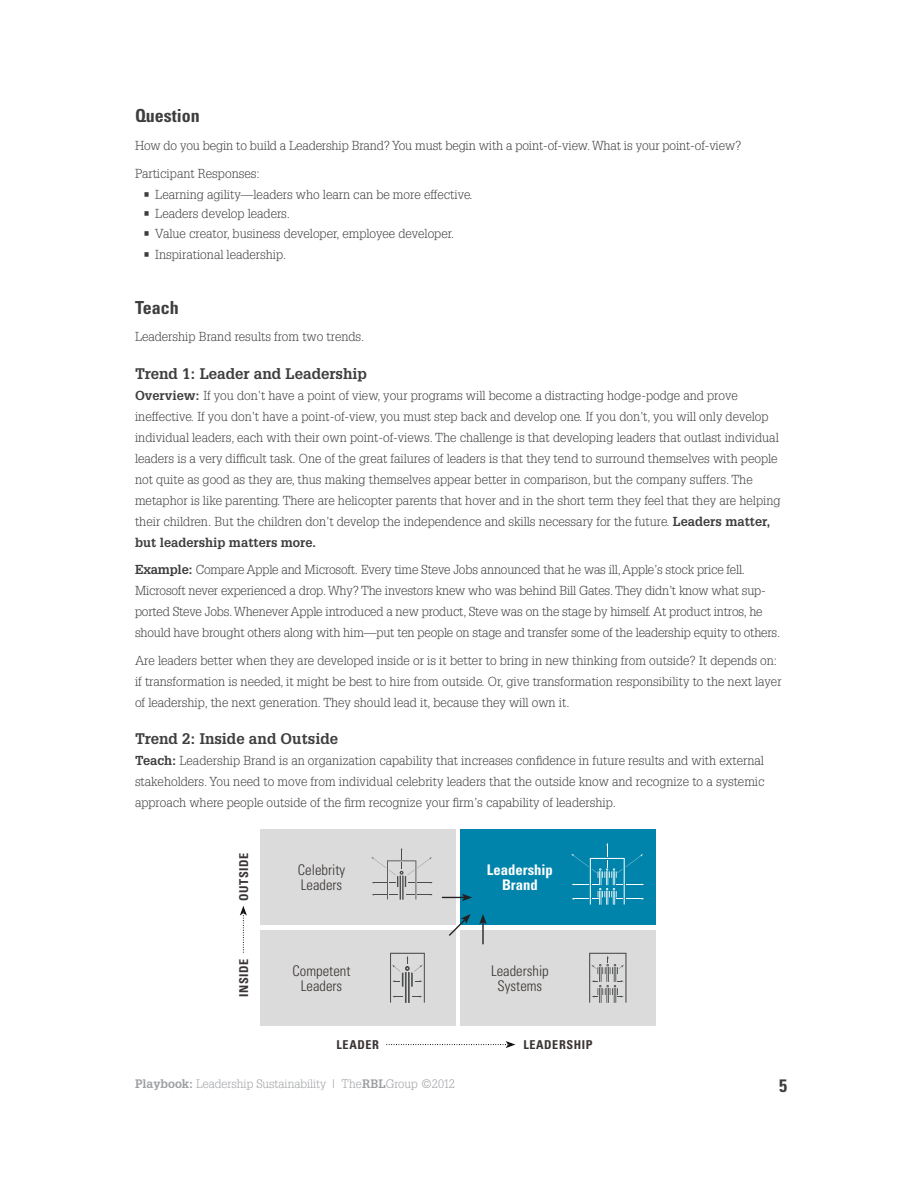
<style>
.page{position:relative;width:918px;height:1188px;background:#fff}
.page>*{position:absolute;margin:0;border:0;box-sizing:border-box;transform-origin:0 0}
.heading_2{font:700 condensed 18px "Univers";color:#3e3e3f}
.heading_3{font:700 15px "Glypha";color:#3e3e3f}
.t1{font:300 condensed 14.7px/14.7px "Univers";color:#3a3434}
.t2{font:700 condensed 14.7px "Univers";color:#fff}
.body{font:300 12.75px/21px "Glypha";color:#3e3e3f}
.bulleted_list{font:300 12.75px "Glypha";color:#3e3e3f}
.t3{font:700 condensed 12.15px "Univers";letter-spacing:.05em;color:#3a3434}
.t4{font:300 12px "Glypha";color:#9d9fa2}
.s1{font-weight:700}
.s2{font-weight:400}
</style>
<div class="page">
<div style="left:260px;top:829px;width:196px;height:96px;background:#dadbda"></div>
<div style="left:460px;top:829px;width:196px;height:96px;background:#0084ac"></div>
<div style="left:260px;top:930px;width:196px;height:96px;background:#dadbda"></div>
<div style="left:460px;top:930px;width:196px;height:96px;background:#dadbda"></div>
<svg style="left:390px;top:953px;width:35px;height:50px"></svg>
<svg style="left:371px;top:847px;width:62px;height:53px"></svg>
<svg style="left:589px;top:953px;width:38px;height:50px"></svg>
<svg style="left:571px;top:842px;width:73px;height:63px"></svg>
<div style="left:239px;top:903px;width:10px;height:51px;background:#231f20;opacity:.5"></div>
<div style="left:386px;top:1040px;width:132px;height:10px;background:#231f20;opacity:.5"></div>
<svg style="left:442px;top:894px;width:30px;height:7px"></svg>
<hr style="left:482px;top:922px;width:2px;height:22px;background:#231f20">
<svg style="left:479px;top:914px;width:8px;height:10px"></svg>
<svg style="left:449px;top:914px;width:22px;height:22px"></svg>
<p class="heading_2" style="left:135px;top:105px;width:66px">Question</p>
<p class="body" style="left:135px;top:135px;width:608px">How do you begin to build a Leadership Brand? You must begin with a point-of-view. What is your point-of-view?</p>
<p class="body" style="left:135px;top:163px;width:126px">Participant Responses:</p>
<p class="bulleted_list" style="left:143px;top:187px;width:331px">• Learning agility—leaders who learn can be more effective.</p>
<p class="bulleted_list" style="left:143px;top:207px;width:148px">• Leaders develop leaders.</p>
<p class="bulleted_list" style="left:143px;top:226px;width:313px">• Value creator, business developer, employee developer.</p>
<p class="bulleted_list" style="left:143px;top:247px;width:145px">• Inspirational leadership.</p>
<p class="heading_2" style="left:135px;top:296px;width:45px">Teach</p>
<p class="body" style="left:135px;top:327px;width:231px">Leadership Brand results from two trends.</p>
<p class="heading_3" style="left:135px;top:364px;width:234px">Trend 1: Leader and Leadership</p>
<p class="body" style="left:135px;top:385px;width:647px"><span class="s1">Overview:</span> If you don’t have a point of view, your programs will become a distracting hodge-podge and prove ineffective. If you don’t have a point-of-view, you must step back and develop one. If you don’t, you will only develop individual leaders, each with their own point-of-views. The challenge is that developing leaders that outlast individual leaders is a very difficult task. One of the great failures of leaders is that they tend to surround themselves with people not quite as good as they are, thus making themselves appear better in comparison, but the company suffers. The metaphor is like parenting. There are helicopter parents that hover and in the short term they feel that they are helping their children. But the children don’t develop the independence and skills necessary for the future. <span class="s1">Leaders matter, but leadership matters more.</span></p>
<p class="body" style="left:135px;top:559px;width:647px"><span class="s1">Example:</span> Compare Apple and Microsoft. Every time Steve Jobs announced that he was ill, Apple’s stock price fell.<br>Microsoft never experienced a drop. Why? The investors knew who was behind Bill Gates. They didn’t know what sup&shy;ported Steve Jobs. Whenever Apple introduced a new product, Steve was on the stage by himself. At product intros, he should have brought others along with him—put ten people on stage and transfer some of the leadership equity to others.</p>
<p class="body" style="left:135px;top:650px;width:648px">Are leaders better when they are developed inside or is it better to bring in new thinking from outside? It depends on: if transformation is needed, it might be best to hire from outside. Or, give transformation responsibility to the next layer of leadership, the next generation. They should lead it, because they will own it.</p>
<p class="heading_3" style="left:135px;top:730px;width:205px">Trend 2: Inside and Outside</p>
<p class="body" style="left:135px;top:750px;width:631px;text-align:justify"><span class="s1">Teach:</span> Leadership Brand is an organization capability that increases confidence in future results and with external stakeholders. You need to move from individual celebrity leaders that the outside know and recognize to a systemic approach where people outside of the firm recognize your firm’s capability of leadership.</p>
<p class="t3" style="left:236px;top:901px;width:50px;rotate:-90deg">OUTSIDE</p>
<p class="t3" style="left:236px;top:997px;width:40px;rotate:-90deg">INSIDE</p>
<p class="t1" style="left:298px;top:863px;width:49px">Celebrity<br>Leaders</p>
<p class="t2" style="left:487px;top:861px;width:67px">Leadership</p>
<p class="t2" style="left:502px;top:876px;width:37px">Brand</p>
<p class="t1" style="left:293px;top:964px;width:59px;text-align:center">Competent<br>Leaders</p>
<p class="t1" style="left:491px;top:964px;width:59px">Leadership</p>
<p class="t1" style="left:498px;top:978px;width:46px">Systems</p>
<p class="t3" style="left:337px;top:1038px;width:44px">LEADER</p>
<p class="t3" style="left:523px;top:1038px;width:71px">LEADERSHIP</p>
<p class="t4" style="left:135px;top:1077px;width:321px"><span class="s1">Playbook:</span> Leadership Sustainability <span class="s2">|</span> The<span class="s1">RBL</span>Group ©2012</p>
<h1 class="heading_2" style="left:779px;top:1074px;width:9px">5</h1>
</div>
